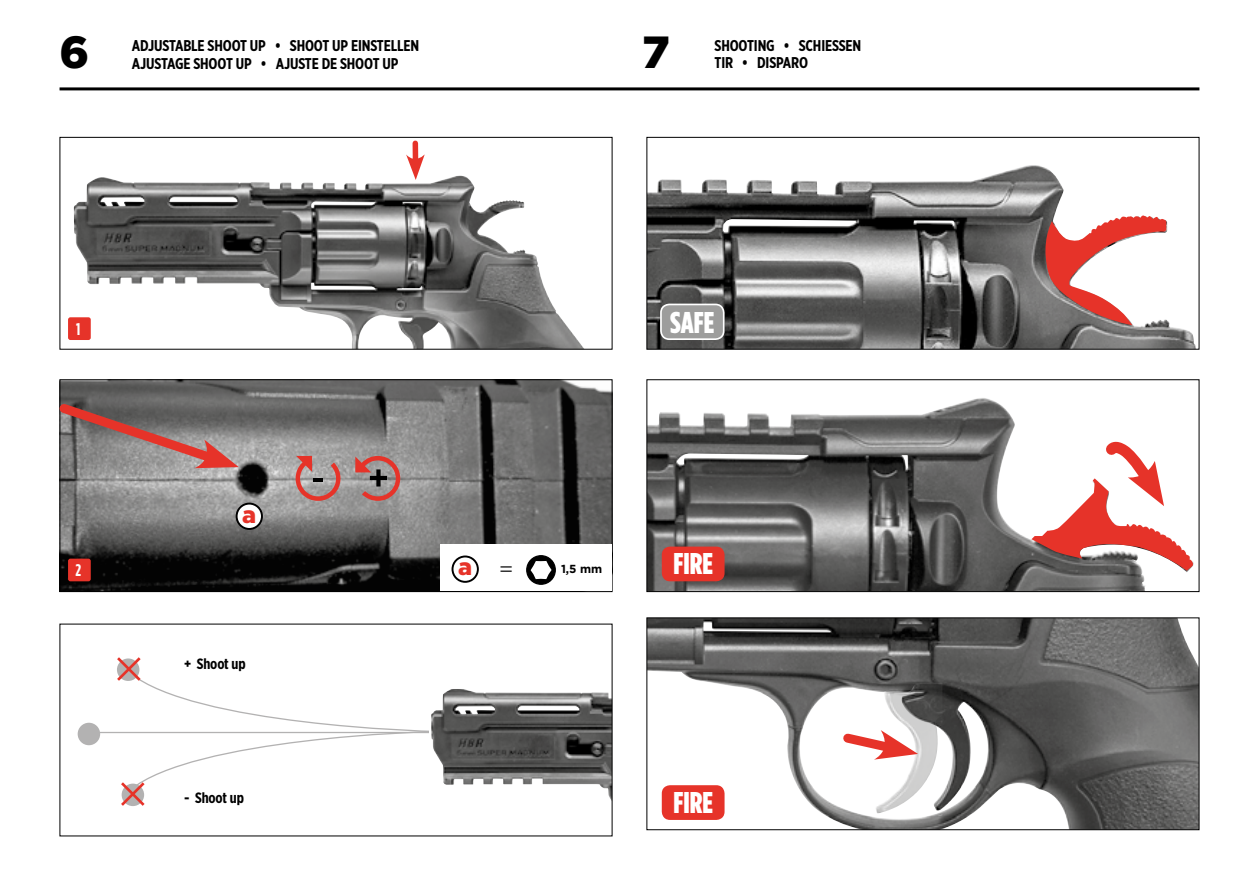
<style>
.page{position:relative;width:1259px;height:893px;background:#fff}
.page>*{position:absolute;margin:0;border:0;box-sizing:border-box;transform-origin:0 0}
.t1{font:900 45px "Gotham";color:#000}
.t2{font:900 30px "Gotham Condensed";color:#fff}
.t3{font:900 23.4px "Gotham";color:#e63329}
.t4{font:700 16.8px "Gotham Condensed";color:#fff}
.t5{font:700 15.6px "Gotham X Narrow";letter-spacing:-.01em;color:#000}
.t6{font:700 15px "Gotham X Narrow";letter-spacing:-.01em;color:#000}
.t7{font:700 11.7px "Gotham";color:#000}
.s1{font-family:"Minion Pro";font-weight:400;color:#000}
</style>
<div class="page">
<hr style="left:60px;top:87px;width:1139px;height:3px;background:#000">
<hr style="left:87px;top:732px;width:342px;height:1px;background:#b3b2b2">
<img style="left:431px;top:689px;width:179px;height:109px">
<div style="left:78px;top:723px;width:22px;height:22px;background:#b3b2b2;border-radius:50%"></div>
<svg style="left:117px;top:657px;width:312px;height:149px"></svg>
<img style="left:74px;top:176px;width:510px;height:172px">
<div style="left:60px;top:137px;width:552px;height:213px;border:1px solid #000"></div>
<img style="left:62px;top:381px;width:548px;height:209px">
<div style="left:60px;top:379px;width:552px;height:213px;border:1px solid #000"></div>
<div style="left:440px;top:545px;width:172px;height:46px;background:#fff"></div>
<svg style="left:355px;top:456px;width:45px;height:45px;background:#a67572"></svg>
<svg style="left:296px;top:456px;width:44px;height:45px;background:#b58481"></svg>
<img style="left:648px;top:165px;width:548px;height:183px">
<div style="left:646px;top:137px;width:553px;height:213px;border:1px solid #000"></div>
<img style="left:648px;top:398px;width:546px;height:192px">
<div style="left:646px;top:379px;width:553px;height:213px;border:1px solid #000"></div>
<img style="left:648px;top:619px;width:549px;height:209px">
<div style="left:646px;top:617px;width:553px;height:213px;border:1px solid #000"></div>
<svg style="left:1043px;top:215px;width:123px;height:110px"></svg>
<div style="left:661px;top:304px;width:62px;height:35px;background:#9d9d9c;border-radius:8px"></div>
<div style="left:660px;top:304px;width:64px;height:36px;border:2px solid #fff;border-radius:8px"></div>
<svg style="left:1031px;top:438px;width:162px;height:133px"></svg>
<div style="left:662px;top:547px;width:62px;height:34px;background:#e63329;border-radius:8px"></div>
<img style="left:869px;top:683px;width:73px;height:133px">
<svg style="left:837px;top:727px;width:81px;height:33px"></svg>
<div style="left:662px;top:785px;width:62px;height:35px;background:#e63329;border-radius:8px"></div>
<div style="left:412px;top:143px;width:6px;height:22px;background:#e63329"></div>
<svg style="left:406px;top:154px;width:19px;height:26px"></svg>
<svg style="left:59px;top:397px;width:180px;height:73px;background:#8a716f"></svg>
<div style="left:237px;top:504px;width:25px;height:25px;background:#fff;border-radius:50%"></div>
<div style="left:236px;top:503px;width:27px;height:27px;border:2px solid #000;border-radius:50%"></div>
<div style="left:68px;top:317px;width:23px;height:23px;background:#e63329;border-radius:2px"></div>
<div style="left:68px;top:559px;width:23px;height:22px;background:#e63329;border-radius:2px"></div>
<div style="left:451px;top:555px;width:28px;height:28px;border:2px solid #000;border-radius:50%"></div>
<div style="left:527px;top:556px;width:28px;height:28px;background:#000;border-radius:50%"></div>
<div style="left:526px;top:555px;width:30px;height:30px;border:1px solid #000;border-radius:50%"></div>
<svg style="left:530px;top:561px;width:21px;height:18px"></svg>
<h1 class="t1" style="left:60px;top:21px;width:31px">6</h1>
<p class="t5" style="left:132px;top:36px;width:289px">ADJUSTABLE SHOOT UP • SHOOT UP EINSTELLEN</p>
<p class="t5" style="left:132px;top:54px;width:268px">AJUSTAGE SHOOT UP • AJUSTE DE SHOOT UP</p>
<h1 class="t1" style="left:642px;top:21px;width:29px">7</h1>
<p class="t5" style="left:714px;top:36px;width:148px">SHOOTING • SCHIESSEN</p>
<p class="t5" style="left:714px;top:53px;width:95px">TIR • DISPARO</p>
<p class="t4" style="left:76px;top:319px;width:6px">1</p>
<h2 class="t2" style="left:670px;top:304px;width:46px">SAFE</h2>
<h3 class="t3" style="left:242px;top:498px;width:15px">a</h3>
<p class="t4" style="left:75px;top:560px;width:7px">2</p>
<h3 class="t3" style="left:458px;top:551px;width:56px">a <span class="s1">=</span></h3>
<p class="t7" style="left:561px;top:562px;width:43px">1,5 mm</p>
<p class="t6" style="left:184px;top:655px;width:63px">+ Shoot up</p>
<p class="t6" style="left:184px;top:789px;width:61px">- Shoot up</p>
<h2 class="t2" style="left:673px;top:546px;width:41px">FIRE</h2>
<h2 class="t2" style="left:673px;top:785px;width:41px">FIRE</h2>
</div>
